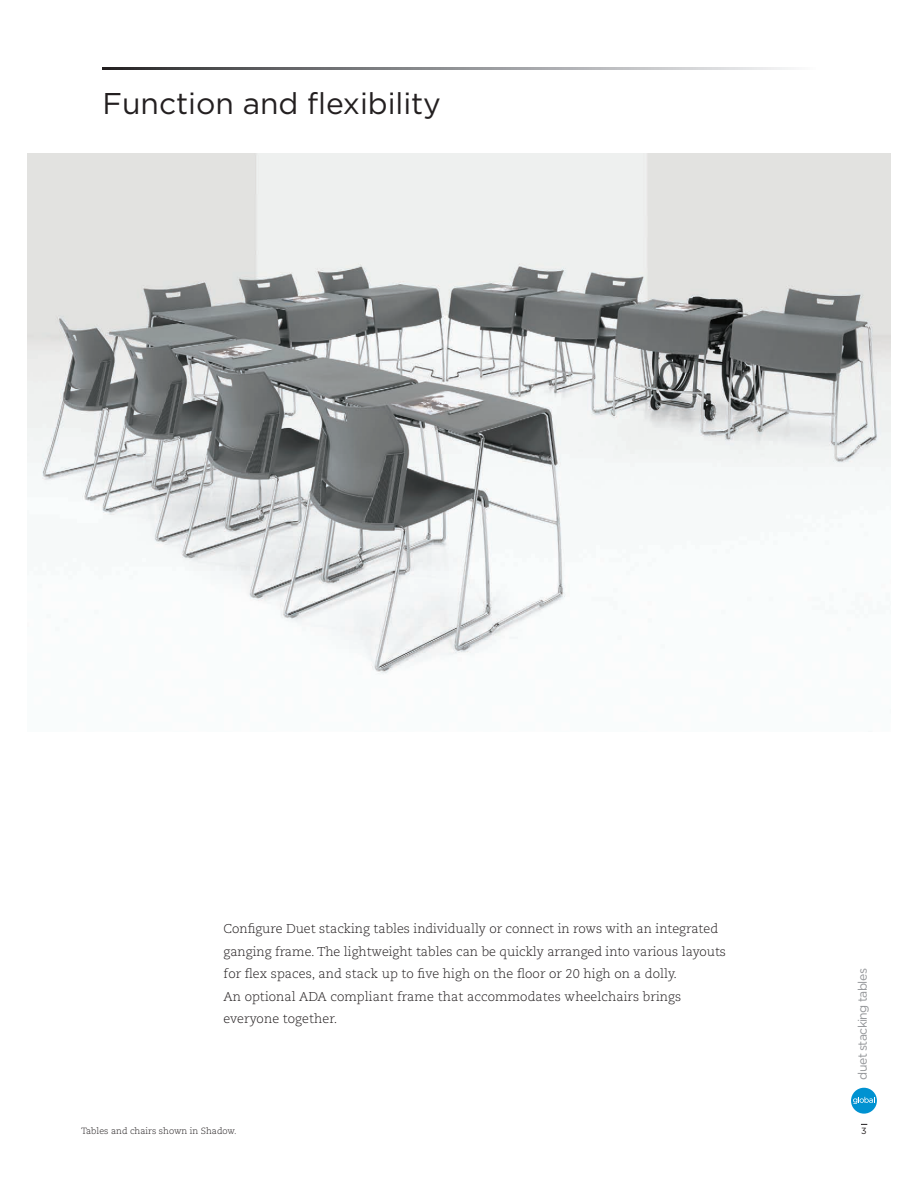
<style>
.page{position:relative;width:918px;height:1188px;background:#fff}
.page>*{position:absolute;margin:0;border:0;box-sizing:border-box;transform-origin:0 0}
.t1{font:30px "Gotham";color:#231f20}
.t2{font:300 12.75px/22.5px "Caecilia LT Std";letter-spacing:-.005em;color:#231f20}
.t3{font:12.3px "Gotham";letter-spacing:-.05em;color:#939598}
.t4{font:300 9px "Caecilia LT Std";color:#231f20}
.t5{font:9px "Gotham";color:#231f20}
</style>
<div class="page">
<img style="left:27px;top:153px;width:864px;height:521px">
<div style="left:851px;top:1088px;width:26px;height:26px;background:#0092d1;border-radius:50%"></div>
<svg style="left:853px;top:1097px;width:22px;height:7px"></svg>
<svg style="left:103px;top:68px;width:688px;height:1px"></svg>
<h1 class="t1" style="left:103px;top:84px;width:340px">Function and flexibility</h1>
<p class="t2" style="left:224px;top:918px;width:504px">Configure Duet stacking tables individually or connect in rows with an integrated ganging frame. The lightweight tables can be quickly arranged into various layouts for flex spaces, and stack up to five high on the floor or 20 high on a dolly.<br>An optional ADA compliant frame that accommodates wheelchairs brings everyone together.</p>
<p class="t3" style="left:854px;top:1080px;width:113px;rotate:-90deg">duet stacking tables</p>
<p class="t4" style="left:81px;top:1126px;width:157px">Tables and chairs shown in Shadow.</p>
<p class="t5" style="left:861px;top:1125px;width:7px">3</p>
</div>
